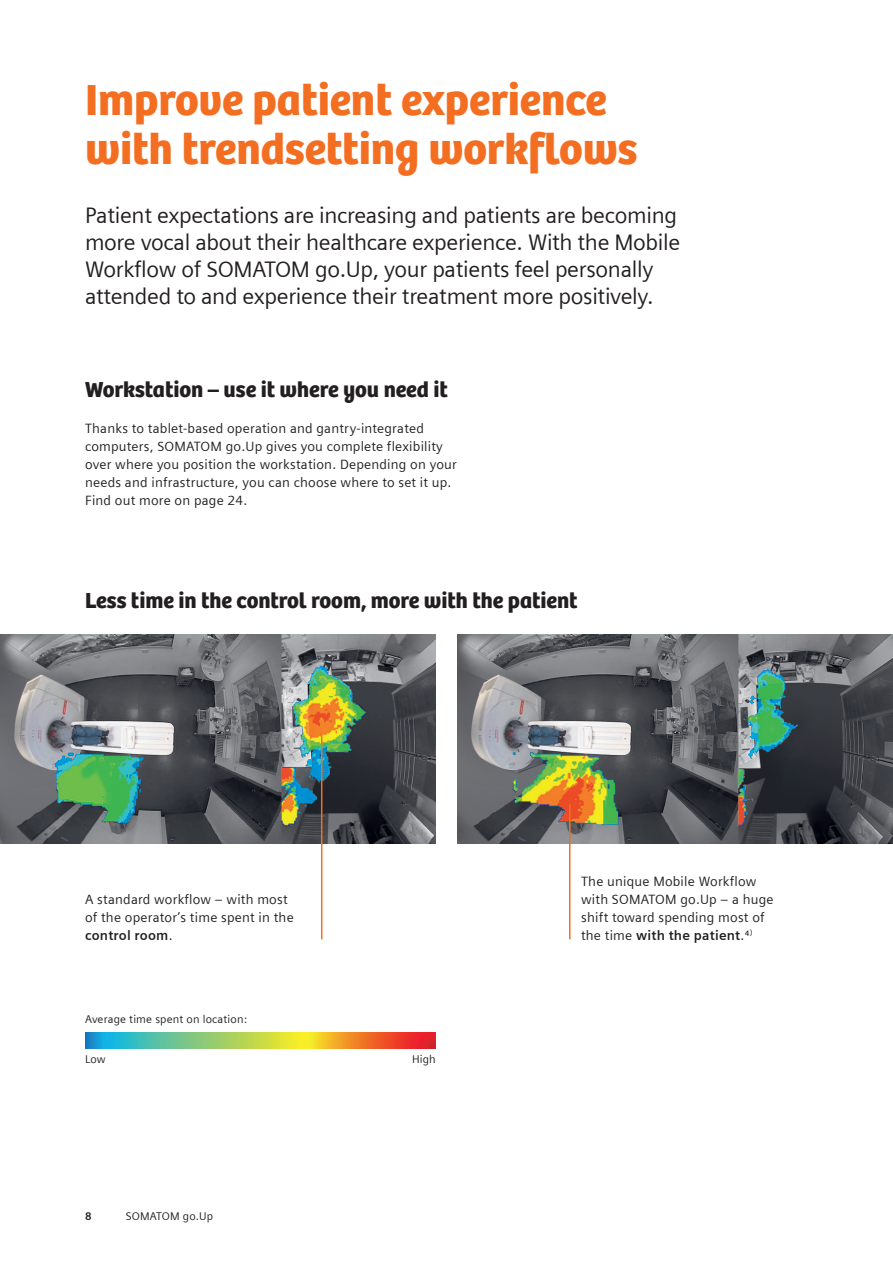
<style>
.page{position:relative;width:893px;height:1263px;background:#fff}
.page>*{position:absolute;margin:0;border:0;box-sizing:border-box;transform-origin:0 0}
.headline__30pt_110{font:45px/49.5px "Bree SH Headline Regular";color:#f36e21}
.subhead__15pt_120{font:22.5px/27px "Siemens Sans";letter-spacing:-.015em;color:#231f20}
.bodytext_headline__1{font:22.5px "Bree SH Headline Regular";color:#231f20}
.bodytext__9pt_12pt{font:13.5px/18px "Siemens Sans";letter-spacing:.015em;color:#231f20}
.caption__7_5pt_10pt{font:11.25px "Siemens Sans";letter-spacing:.015em;color:#231f20}
.t1{font:700 11.25px "Siemens Sans";color:#231f20}
.s1{font-weight:700}
</style>
<div class="page">
<img style="left:85px;top:1033px;width:351px;height:15px">
<img style="left:457px;top:634px;width:436px;height:210px">
<img style="left:0;top:634px;width:436px;height:210px">
<hr style="left:321px;top:732px;width:1px;height:207px;background:#f36e21">
<hr style="left:569px;top:804px;width:1px;height:135px;background:#f36e21">
<p class="headline__30pt_110" style="left:85px;top:76px;width:554px">Improve patient experience with trendsetting workflows</p>
<p class="subhead__15pt_120" style="left:85px;top:201px;width:597px">Patient expectations are increasing and patients are becoming more vocal about their healthcare experience. With the Mobile Workflow of SOMATOM go.Up, your patients feel personally attended to and experience their treatment more positively.</p>
<p class="bodytext_headline__1" style="left:85px;top:376px;width:364px">Workstation – use it where you need it</p>
<p class="bodytext__9pt_12pt" style="left:85px;top:419px;width:373px">Thanks to tablet-based operation and gantry-integrated computers, SOMATOM go.Up gives you complete flexibility over where you position the workstation. Depending on your needs and infrastructure, you can choose where to set it up.<br>Find out more on page 24.</p>
<p class="bodytext_headline__1" style="left:85px;top:587px;width:494px">Less time in the control room, more with the patient</p>
<p class="bodytext__9pt_12pt" style="left:85px;top:890px;width:210px">A standard workflow – with most of the operator’s time spent in the <span class="s1">control room</span>.</p>
<p class="caption__7_5pt_10pt" style="left:85px;top:1012px;width:163px">Average time spent on location:</p>
<p class="caption__7_5pt_10pt" style="left:85px;top:1053px;width:22px">Low</p>
<p class="caption__7_5pt_10pt" style="left:412px;top:1053px;width:25px">High</p>
<p class="t1" style="left:85px;top:1209px;width:8px">8</p>
<p class="caption__7_5pt_10pt" style="left:126px;top:1209px;width:89px">SOMATOM go.Up</p>
<p class="bodytext__9pt_12pt" style="left:581px;top:872px;width:194px">The unique Mobile Workflow with SOMATOM go.Up – a huge shift toward spending most of the time <span class="s1">with the patient</span>.⁴<sup>)</sup></p>
</div>
